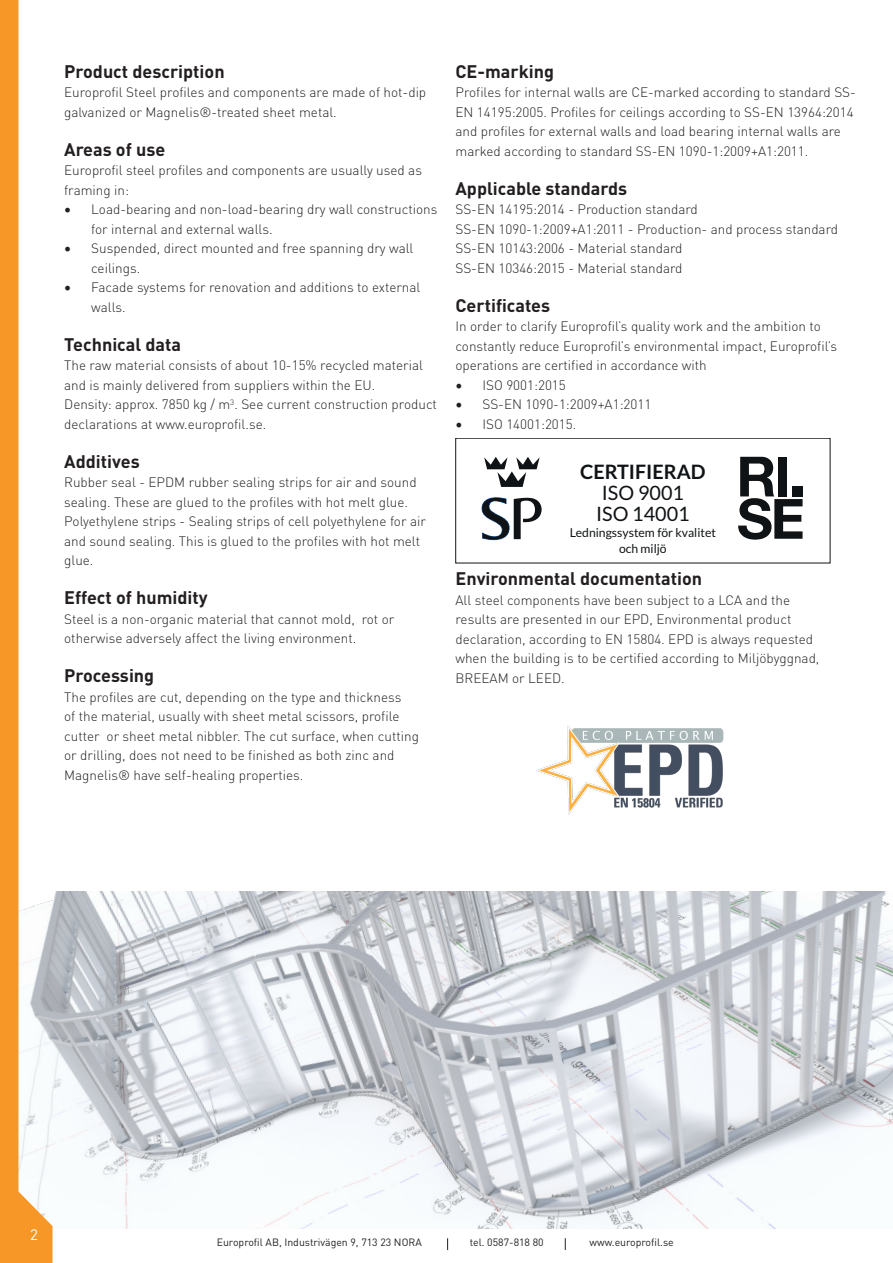
<style>
.page{position:relative;width:893px;height:1263px;background:#fff}
.page>*{position:absolute;margin:0;border:0;box-sizing:border-box;transform-origin:0 0}
.t1{font:19.8px/21.1px "Lato";color:#101315;text-align:center}
.t2{font:700 18px "DIN Pro";color:#231f20}
.t3{font:15px "DIN Pro";color:#fff}
.t4{font:300 13.5px/19.5px "DIN Pro";color:#231f20}
.t5{font:12.15px/15.9px "Lato";color:#101315;text-align:center}
.t6{font:10.5px "DIN Pro";color:#231f20}
.s1{font-family:"Minion Pro";font-weight:400;font-size:18px}
.s2{font-weight:700}
</style>
<div class="page">
<svg style="left:447px;top:1238px;width:1px;height:12px"></svg>
<svg style="left:565px;top:1238px;width:1px;height:12px"></svg>
<img style="left:52px;top:891px;width:841px;height:337px">
<svg style="left:0;top:0;width:52px;height:1263px"></svg>
<svg style="left:738px;top:457px;width:65px;height:83px"></svg>
<svg style="left:482px;top:498px;width:60px;height:42px"></svg>
<svg style="left:484px;top:457px;width:56px;height:30px"></svg>
<img style="left:537px;top:726px;width:187px;height:88px">
<p class="t2" style="left:64px;top:59px;width:162px">Product description</p>
<p class="t4" style="left:64px;top:81px;width:364px">Europrofil Steel profiles and components are made of hot-dip galvanized or Magnelis®-treated sheet metal.</p>
<p class="t2" style="left:64px;top:137px;width:103px">Areas of use</p>
<p class="t4" style="left:64px;top:159px;width:359px">Europrofil steel profiles and components are usually used as framing in:</p>
<p class="t4" style="left:91px;top:198px;width:348px;text-indent:-27px"><span class="s1">•</span> Load-bearing and non-load-bearing dry wall constructions for internal and external walls.</p>
<p class="t4" style="left:91px;top:237px;width:324px;text-indent:-27px"><span class="s1">•</span> Suspended, direct mounted and free spanning dry wall ceilings.</p>
<p class="t4" style="left:91px;top:276px;width:331px;text-indent:-27px"><span class="s1">•</span> Facade systems for renovation and additions to external walls.</p>
<p class="t2" style="left:64px;top:332px;width:118px">Technical data</p>
<p class="t4" style="left:64px;top:354px;width:360px">The raw material consists of about 10-15% recycled material and is mainly delivered from suppliers within the EU.</p>
<p class="t4" style="left:64px;top:393px;width:374px">Density: approx. 7850 kg / m<sup>3</sup>. See current construction product declarations at www.europrofil.se.</p>
<p class="t2" style="left:64px;top:449px;width:77px">Additives</p>
<p class="t4" style="left:64px;top:471px;width:354px">Rubber seal - EPDM rubber sealing strips for air and sound sealing. These are glued to the profiles with hot melt glue.</p>
<p class="t4" style="left:64px;top:510px;width:363px">Polyethylene strips - Sealing strips of cell polyethylene for air and sound sealing. This is glued to the profiles with hot melt glue.</p>
<p class="t2" style="left:64px;top:585px;width:145px">Effect of humidity</p>
<p class="t4" style="left:64px;top:608px;width:332px">Steel is a non-organic material that cannot mold, rot or otherwise adversely affect the living environment.</p>
<p class="t2" style="left:64px;top:663px;width:92px">Processing</p>
<p class="t4" style="left:64px;top:686px;width:356px">The profiles are cut, depending on the type and thickness<br>of the material, usually with sheet metal scissors, profile cutter or sheet metal nibbler. The cut surface, when cutting or drilling, does not need to be finished as both zinc and Magnelis® have self-healing properties.</p>
<p class="t2" style="left:455px;top:59px;width:100px">CE-marking</p>
<p class="t4" style="left:455px;top:81px;width:402px">Profiles for internal walls are CE-marked according to standard SS-EN 14195:2005. Profiles for ceilings according to SS-EN 13964:2014 and profiles for external walls and load bearing internal walls are marked according to standard SS-EN 1090-1:2009+A1:2011.</p>
<p class="t2" style="left:455px;top:176px;width:173px">Applicable standards</p>
<p class="t4" style="left:455px;top:198px;width:244px">SS-EN 14195:2014 - Production standard</p>
<p class="t4" style="left:455px;top:218px;width:384px">SS-EN 1090-1:2009+A1:2011 - Production- and process standard</p>
<p class="t4" style="left:455px;top:237px;width:229px">SS-EN 10143:2006 - Material standard</p>
<p class="t4" style="left:455px;top:257px;width:229px">SS-EN 10346:2015 - Material standard</p>
<p class="t2" style="left:455px;top:293px;width:96px">Certificates</p>
<p class="t4" style="left:455px;top:315px;width:383px">In order to clarify Europrofil’s quality work and the ambition to constantly reduce Europrofil’s environmental impact, Europrofil’s operations are certified in accordance with</p>
<p class="t4" style="left:455px;top:374px;width:112px"><span class="s1">•</span> ISO 9001:2015</p>
<p class="t4" style="left:455px;top:393px;width:197px"><span class="s1">•</span> SS-EN 1090-1:2009+A1:2011</p>
<p class="t4" style="left:455px;top:413px;width:122px"><span class="s1">•</span> ISO 14001:2015.</p>
<p class="t1" style="left:580px;top:461px;width:127px"><span class="s2">CERTIFIERAD<br></span>ISO 9001<br>ISO 14001</p>
<p class="t5" style="left:570px;top:525px;width:148px">Ledningssystem för kvalitet och miljö</p>
<p class="t2" style="left:455px;top:566px;width:248px">Environmental documentation</p>
<p class="t4" style="left:455px;top:589px;width:365px">All steel components have been subject to a LCA and the results are presented in our EPD, Environmental product declaration, according to EN 15804. EPD is always requested when the building is to be certified according to Miljöbyggnad, BREEAM or LEED.</p>
<p class="t3" style="left:30px;top:1224px;width:9px">2</p>
<p class="t6" style="left:217px;top:1235px;width:206px">Europrofil AB, Industrivägen 9, 713 23 NORA</p>
<p class="t6" style="left:470px;top:1235px;width:75px">tel. 0587-818 80</p>
<p class="t6" style="left:590px;top:1235px;width:86px">www.europrofil.se</p>
</div>
